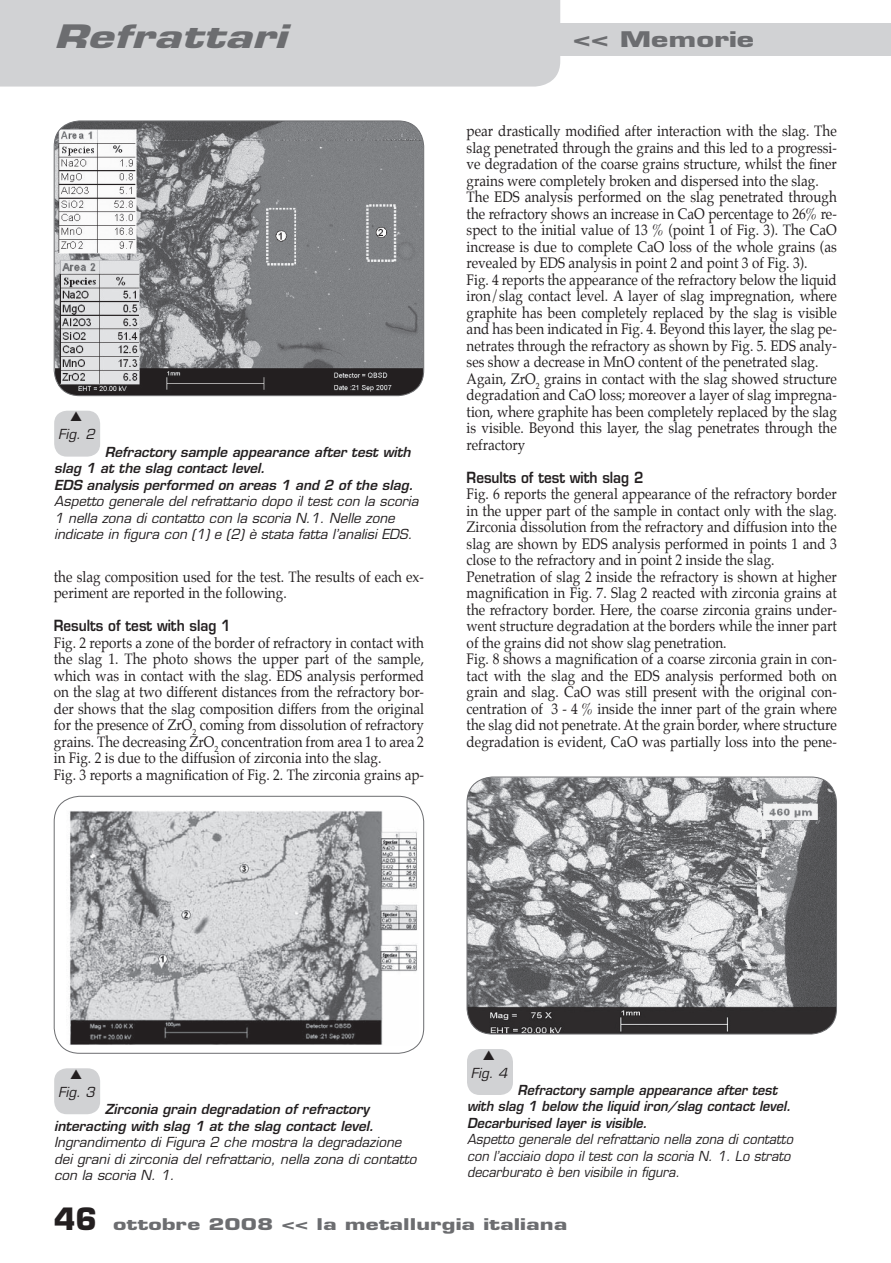
<style>
.page{position:relative;width:891px;height:1263px;background:#fff}
.page>*{position:absolute;margin:0;border:0;box-sizing:border-box;transform-origin:0 0}
.t1{font:italic 700 31.5px "Eurostile";color:#6c6d70;scale:1.43 1}
.t2{font:700 30px "Eurostile";color:#231f20}
.t3{font:700 21px "Eurostile";color:#6c6d70;scale:1.43 1}
.t4{font:700 15.75px "Eurostile";color:#6c6d70;scale:1.43 1}
.t5{font:15px/16.5px "Palatino";color:#231f20;scale:.9 1}
.t6{font:600 15px "Eurostile";color:#231f20;scale:.9 1}
.t7{font:italic 13.5px/16.5px "Eurostile";color:#231f20}
.t8{font:italic 600 13.5px/16.5px "Eurostile";color:#231f20}
.t9{font:italic 13.5px/16.5px "Eurostile";color:#231f20;scale:.95 1}
.t10{font:italic 600 13.5px/16.5px "Eurostile";color:#231f20;scale:.95 1}
</style>
<div class="page">
<div style="left:0;top:24px;width:890px;height:32px;background:#d1d2d4"></div>
<div style="left:0;top:0;width:560px;height:87px;background:#d1d2d4"></div>
<img style="left:54px;top:121px;width:369px;height:275px">
<div style="left:54px;top:121px;width:370px;height:275px;border:1px solid #6c6d70;border-radius:26px"></div>
<div style="left:54px;top:411px;width:46px;height:46px;background:#d1d2d4;border-radius:13px"></div>
<img style="left:69px;top:811px;width:349px;height:234px">
<div style="left:54px;top:796px;width:370px;height:258px;border:1px solid #6c6d70;border-radius:26px"></div>
<div style="left:54px;top:1068px;width:46px;height:46px;background:#d1d2d4;border-radius:13px"></div>
<img style="left:467px;top:777px;width:369px;height:257px">
<div style="left:466px;top:777px;width:370px;height:257px;border:1px solid #6c6d70;border-radius:26px"></div>
<div style="left:467px;top:1049px;width:46px;height:46px;background:#d1d2d4;border-radius:13px"></div>
<h1 class="t1" style="left:54px;top:17px;width:164px">Refrattari</h1>
<h3 class="t3" style="left:572px;top:26px;width:128px">&lt;&lt; Memorie</h3>
<p class="t7" style="left:58px;top:426px;width:38px">Fig. 2</p>
<p class="t8" style="left:54px;top:443px;width:360px;text-indent:51px">Refractory sample appearance after test with slag 1 at the slag contact level.<br>EDS analysis performed on areas 1 and 2 of the slag.</p>
<p class="t7" style="left:54px;top:493px;width:365px">Aspetto generale del refrattario dopo il test con la scoria<br>1 nella zona di contatto con la scoria N.1. Nelle zone indicate in figura con (1) e (2) è stata fatta l’analisi EDS.</p>
<p class="t5" style="left:54px;top:568px;width:413px">the slag composition used for the test. The results of each ex&shy;periment are reported in the following.</p>
<p class="t6" style="left:54px;top:616px;width:198px">Results of test with slag 1</p>
<p class="t5" style="left:54px;top:634px;width:413px">Fig. 2 reports a zone of the border of refractory in contact with the slag 1. The photo shows the upper part of the sample, which was in contact with the slag. EDS analysis performed on the slag at two different distances from the refractory bor&shy;der shows that the slag composition differs from the original for the presence of ZrO<sub>2</sub> coming from dissolution of refractory grains. The decreasing ZrO<sub>2</sub> concentration from area 1 to area 2 in Fig. 2 is due to the diffusion of zirconia into the slag.<br>Fig. 3 reports a magnification of Fig. 2. The zirconia grains ap-</p>
<p class="t5" style="left:466px;top:123px;width:413px">pear drastically modified after interaction with the slag. The slag penetrated through the grains and this led to a progressi&shy;ve degradation of the coarse grains structure, whilst the finer grains were completely broken and dispersed into the slag.<br>The EDS analysis performed on the slag penetrated through the refractory shows an increase in CaO percentage to 26% re&shy;spect to the initial value of 13 % (point 1 of Fig. 3). The CaO increase is due to complete CaO loss of the whole grains (as revealed by EDS analysis in point 2 and point 3 of Fig. 3).<br>Fig. 4 reports the appearance of the refractory below the liquid iron/slag contact level. A layer of slag impregnation, where graphite has been completely replaced by the slag is visible and has been indicated in Fig. 4. Beyond this layer, the slag pe&shy;netrates through the refractory as shown by Fig. 5. EDS analy&shy;ses show a decrease in MnO content of the penetrated slag.<br>Again, ZrO<sub>2</sub> grains in contact with the slag showed structure degradation and CaO loss; moreover a layer of slag impregna&shy;tion, where graphite has been completely replaced by the slag is visible. Beyond this layer, the slag penetrates through the refractory</p>
<p class="t6" style="left:466px;top:468px;width:198px">Results of test with slag 2</p>
<p class="t5" style="left:466px;top:486px;width:413px">Fig. 6 reports the general appearance of the refractory border in the upper part of the sample in contact only with the slag.<br>Zirconia dissolution from the refractory and diffusion into the slag are shown by EDS analysis performed in points 1 and 3 close to the refractory and in point 2 inside the slag.<br>Penetration of slag 2 inside the refractory is shown at higher magnification in Fig. 7. Slag 2 reacted with zirconia grains at the refractory border. Here, the coarse zirconia grains under&shy;went structure degradation at the borders while the inner part of the grains did not show slag penetration.<br>Fig. 8 shows a magnification of a coarse zirconia grain in con&shy;tact with the slag and the EDS analysis performed both on grain and slag. CaO was still present with the original con&shy;centration of 3 - 4 % inside the inner part of the grain where the slag did not penetrate. At the grain border, where structure degradation is evident, CaO was partially loss into the pene-</p>
<p class="t7" style="left:58px;top:1084px;width:38px">Fig. 3</p>
<p class="t8" style="left:54px;top:1101px;width:321px;text-indent:51px">Zirconia grain degradation of refractory interacting with slag 1 at the slag contact level.</p>
<p class="t7" style="left:54px;top:1134px;width:363px">Ingrandimento di Figura 2 che mostra la degradazione dei grani di zirconia del refrattario, nella zona di contatto con la scoria N. 1.</p>
<p class="t7" style="left:470px;top:1065px;width:38px">Fig. 4</p>
<p class="t10" style="left:467px;top:1082px;width:342px;text-indent:51px">Refractory sample appearance after test with slag 1 below the liquid iron/slag contact level.<br>Decarburised layer is visible.</p>
<p class="t9" style="left:467px;top:1131px;width:344px">Aspetto generale del refrattario nella zona di contatto con l’acciaio dopo il test con la scoria N. 1. Lo strato decarburato è ben visibile in figura.</p>
<h2 class="t2" style="left:54px;top:1201px;width:45px">46</h2>
<p class="t4" style="left:113px;top:1215px;width:319px">ottobre 2008 &lt;&lt; la metallurgia italiana</p>
</div>
